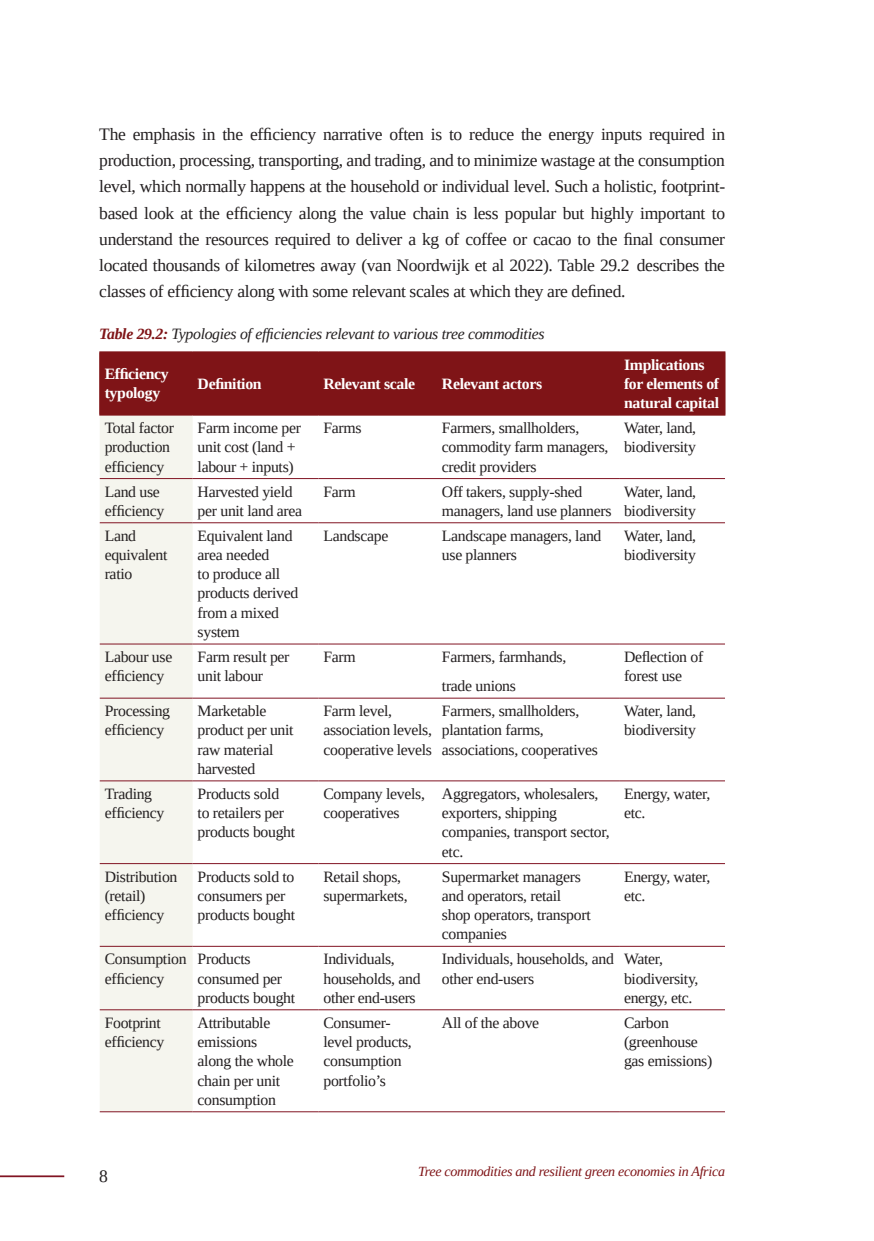
<style>
.page{position:relative;width:874px;height:1241px;background:#fff}
.page>*{position:absolute;margin:0;border:0;box-sizing:border-box;transform-origin:0 0}
.Body_Text{font:17.5px/26.2px "Tinos";letter-spacing:-.02em;color:#231f20;text-align:justify}
.Table_Body_text{font:15.75px/19.2px "Tinos";letter-spacing:-.02em;color:#231f20}
.Table_header{font:700 15.75px/19.2px "Tinos";letter-spacing:-.02em;color:#fff}
.Table_title{font:italic 15.75px "Tinos";letter-spacing:-.02em;color:#231f20}
.t1{font:italic 14px "Tinos";letter-spacing:-.02em;color:#7f1417}
.s1{font-weight:700;color:#7f1417}
</style>
<div class="page">
<hr style="left:0;top:1175px;width:64px;height:1px;background:#811423">
<div style="left:100px;top:352px;width:624px;height:62px;background:#7f1417"></div>
<div style="left:100px;top:415px;width:92px;height:696px;background:#f5f5ee"></div>
<hr style="left:99px;top:351px;width:93px;height:1px;background:#7f1417">
<hr style="left:99px;top:352px;width:1px;height:62px;background:#7f1417">
<hr style="left:192px;top:351px;width:126px;height:1px;background:#7f1417">
<hr style="left:192px;top:352px;width:1px;height:62px;background:#7f1417">
<hr style="left:318px;top:351px;width:119px;height:1px;background:#7f1417">
<hr style="left:318px;top:352px;width:1px;height:62px;background:#7f1417">
<hr style="left:437px;top:351px;width:181px;height:1px;background:#7f1417">
<hr style="left:436px;top:352px;width:1px;height:62px;background:#7f1417">
<hr style="left:618px;top:351px;width:107px;height:1px;background:#7f1417">
<hr style="left:618px;top:352px;width:1px;height:62px;background:#7f1417">
<hr style="left:724px;top:352px;width:1px;height:62px;background:#7f1417">
<hr style="left:99px;top:414px;width:93px;height:1px;background:#7f1417">
<hr style="left:192px;top:414px;width:126px;height:1px;background:#7f1417">
<hr style="left:318px;top:414px;width:119px;height:1px;background:#7f1417">
<hr style="left:437px;top:414px;width:181px;height:1px;background:#7f1417">
<hr style="left:618px;top:414px;width:107px;height:1px;background:#7f1417">
<hr style="left:100px;top:478px;width:92px;height:1px;background:#811423">
<hr style="left:192px;top:478px;width:126px;height:1px;background:#811423">
<hr style="left:318px;top:478px;width:119px;height:1px;background:#811423">
<hr style="left:437px;top:478px;width:181px;height:1px;background:#811423">
<hr style="left:618px;top:478px;width:106px;height:1px;background:#811423">
<hr style="left:100px;top:522px;width:92px;height:1px;background:#811423">
<hr style="left:192px;top:522px;width:126px;height:1px;background:#811423">
<hr style="left:318px;top:522px;width:119px;height:1px;background:#811423">
<hr style="left:437px;top:522px;width:181px;height:1px;background:#811423">
<hr style="left:618px;top:522px;width:106px;height:1px;background:#811423">
<hr style="left:100px;top:643px;width:92px;height:1px;background:#811423">
<hr style="left:192px;top:643px;width:126px;height:1px;background:#811423">
<hr style="left:318px;top:643px;width:119px;height:1px;background:#811423">
<hr style="left:437px;top:643px;width:181px;height:1px;background:#811423">
<hr style="left:618px;top:643px;width:106px;height:1px;background:#811423">
<hr style="left:100px;top:697px;width:92px;height:1px;background:#811423">
<hr style="left:192px;top:697px;width:126px;height:1px;background:#811423">
<hr style="left:318px;top:697px;width:119px;height:1px;background:#811423">
<hr style="left:437px;top:697px;width:181px;height:1px;background:#811423">
<hr style="left:618px;top:697px;width:106px;height:1px;background:#811423">
<hr style="left:100px;top:780px;width:92px;height:1px;background:#811423">
<hr style="left:192px;top:780px;width:126px;height:1px;background:#811423">
<hr style="left:318px;top:780px;width:119px;height:1px;background:#811423">
<hr style="left:437px;top:780px;width:181px;height:1px;background:#811423">
<hr style="left:618px;top:780px;width:106px;height:1px;background:#811423">
<hr style="left:100px;top:863px;width:92px;height:1px;background:#811423">
<hr style="left:192px;top:863px;width:126px;height:1px;background:#811423">
<hr style="left:318px;top:863px;width:119px;height:1px;background:#811423">
<hr style="left:437px;top:863px;width:181px;height:1px;background:#811423">
<hr style="left:618px;top:863px;width:106px;height:1px;background:#811423">
<hr style="left:100px;top:945px;width:92px;height:1px;background:#811423">
<hr style="left:192px;top:945px;width:126px;height:1px;background:#811423">
<hr style="left:318px;top:945px;width:119px;height:1px;background:#811423">
<hr style="left:437px;top:945px;width:181px;height:1px;background:#811423">
<hr style="left:618px;top:945px;width:106px;height:1px;background:#811423">
<hr style="left:100px;top:1009px;width:92px;height:1px;background:#811423">
<hr style="left:192px;top:1009px;width:126px;height:1px;background:#811423">
<hr style="left:318px;top:1009px;width:119px;height:1px;background:#811423">
<hr style="left:437px;top:1009px;width:181px;height:1px;background:#811423">
<hr style="left:618px;top:1009px;width:106px;height:1px;background:#811423">
<hr style="left:100px;top:1111px;width:92px;height:1px;background:#811423">
<hr style="left:192px;top:1111px;width:126px;height:1px;background:#811423">
<hr style="left:318px;top:1111px;width:119px;height:1px;background:#811423">
<hr style="left:437px;top:1111px;width:181px;height:1px;background:#811423">
<hr style="left:618px;top:1111px;width:106px;height:1px;background:#811423">
<p class="Body_Text" style="left:99px;top:121px;width:627px">The emphasis in the efficiency narrative often is to reduce the energy inputs required in production, processing, transporting, and trading, and to minimize wastage at the consumption level, which normally happens at the household or individual level. Such a holistic, footprint&shy;based look at the efficiency along the value chain is less popular but highly important to understand the resources required to deliver a kg of coffee or cacao to the final consumer located thousands of kilometres away (van Noordwijk et al 2022). Table 29.2 describes the classes of efficiency along with some relevant scales at which they are defined.</p>
<p class="Table_title" style="left:99px;top:324px;width:446px"><span class="s1">Table 29.2:</span> Typologies of efficiencies relevant to various tree commodities</p>
<p class="Table_header" style="left:105px;top:364px;width:65px">Efficiency typology</p>
<p class="Table_header" style="left:197px;top:373px;width:65px">Definition</p>
<p class="Table_header" style="left:323px;top:373px;width:93px">Relevant scale</p>
<p class="Table_header" style="left:441px;top:373px;width:102px">Relevant actors</p>
<p class="Table_header" style="left:623px;top:354px;width:97px">Implications for elements of natural capital</p>
<p class="Table_Body_text" style="left:105px;top:418px;width:71px">Total factor production efficiency</p>
<p class="Table_Body_text" style="left:197px;top:418px;width:105px">Farm income per unit cost (land + labour + inputs)</p>
<p class="Table_Body_text" style="left:323px;top:418px;width:40px">Farms</p>
<p class="Table_Body_text" style="left:441px;top:418px;width:168px">Farmers, smallholders, commodity farm managers, credit providers</p>
<p class="Table_Body_text" style="left:623px;top:418px;width:74px">Water, land, biodiversity</p>
<p class="Table_Body_text" style="left:105px;top:481px;width:61px">Land use efficiency</p>
<p class="Table_Body_text" style="left:197px;top:481px;width:106px">Harvested yield per unit land area</p>
<p class="Table_Body_text" style="left:323px;top:481px;width:34px">Farm</p>
<p class="Table_Body_text" style="left:441px;top:481px;width:171px">Off takers, supply-shed managers, land use planners</p>
<p class="Table_Body_text" style="left:623px;top:481px;width:74px">Water, land, biodiversity</p>
<p class="Table_Body_text" style="left:105px;top:525px;width:64px">Land equivalent ratio</p>
<p class="Table_Body_text" style="left:197px;top:525px;width:102px">Equivalent land area needed<br>to produce all products derived from a mixed system</p>
<p class="Table_Body_text" style="left:323px;top:525px;width:66px">Landscape</p>
<p class="Table_Body_text" style="left:441px;top:525px;width:161px">Landscape managers, land use planners</p>
<p class="Table_Body_text" style="left:623px;top:525px;width:74px">Water, land, biodiversity</p>
<p class="Table_Body_text" style="left:105px;top:647px;width:69px">Labour use efficiency</p>
<p class="Table_Body_text" style="left:197px;top:647px;width:93px">Farm result per unit labour</p>
<p class="Table_Body_text" style="left:323px;top:647px;width:34px">Farm</p>
<p class="Table_Body_text" style="left:441px;top:647px;width:126px">Farmers, farmhands,</p>
<p class="Table_Body_text" style="left:623px;top:647px;width:81px">Deflection of forest use</p>
<p class="Table_Body_text" style="left:441px;top:676px;width:75px">trade unions</p>
<p class="Table_Body_text" style="left:105px;top:701px;width:67px">Processing efficiency</p>
<p class="Table_Body_text" style="left:197px;top:701px;width:97px">Marketable product per unit raw material harvested</p>
<p class="Table_Body_text" style="left:323px;top:701px;width:110px">Farm level, association levels, cooperative levels</p>
<p class="Table_Body_text" style="left:441px;top:701px;width:157px">Farmers, smallholders, plantation farms, associations, cooperatives</p>
<p class="Table_Body_text" style="left:623px;top:701px;width:74px">Water, land, biodiversity</p>
<p class="Table_Body_text" style="left:105px;top:783px;width:61px">Trading efficiency</p>
<p class="Table_Body_text" style="left:197px;top:783px;width:99px">Products sold<br>to retailers per products bought</p>
<p class="Table_Body_text" style="left:323px;top:783px;width:103px">Company levels, cooperatives</p>
<p class="Table_Body_text" style="left:441px;top:783px;width:169px">Aggregators, wholesalers, exporters, shipping companies, transport sector, etc.</p>
<p class="Table_Body_text" style="left:623px;top:783px;width:88px">Energy, water, etc.</p>
<p class="Table_Body_text" style="left:105px;top:866px;width:74px">Distribution (retail) efficiency</p>
<p class="Table_Body_text" style="left:197px;top:866px;width:99px">Products sold to consumers per products bought</p>
<p class="Table_Body_text" style="left:323px;top:866px;width:86px">Retail shops, supermarkets,</p>
<p class="Table_Body_text" style="left:441px;top:866px;width:150px">Supermarket managers and operators, retail shop operators, transport companies</p>
<p class="Table_Body_text" style="left:623px;top:866px;width:88px">Energy, water, etc.</p>
<p class="Table_Body_text" style="left:105px;top:949px;width:83px">Consumption efficiency</p>
<p class="Table_Body_text" style="left:197px;top:949px;width:99px">Products consumed per products bought</p>
<p class="Table_Body_text" style="left:323px;top:949px;width:99px">Individuals, households, and other end-users</p>
<p class="Table_Body_text" style="left:441px;top:949px;width:173px">Individuals, households, and other end-users</p>
<p class="Table_Body_text" style="left:623px;top:949px;width:76px">Water, biodiversity, energy, etc.</p>
<p class="Table_Body_text" style="left:105px;top:1012px;width:61px">Footprint efficiency</p>
<p class="Table_Body_text" style="left:197px;top:1012px;width:98px">Attributable emissions along the whole chain per unit consumption</p>
<p class="Table_Body_text" style="left:323px;top:1012px;width:90px">Consumer&shy;level products, consumption portfolio’s</p>
<p class="Table_Body_text" style="left:441px;top:1012px;width:99px">All of the above</p>
<p class="Table_Body_text" style="left:623px;top:1012px;width:90px">Carbon (greenhouse gas emissions)</p>
<p class="Body_Text" style="left:99px;top:1163px;width:10px">8</p>
<p class="t1" style="left:418px;top:1162px;width:308px">Tree commodities and resilient green economies in Africa</p>
</div>
